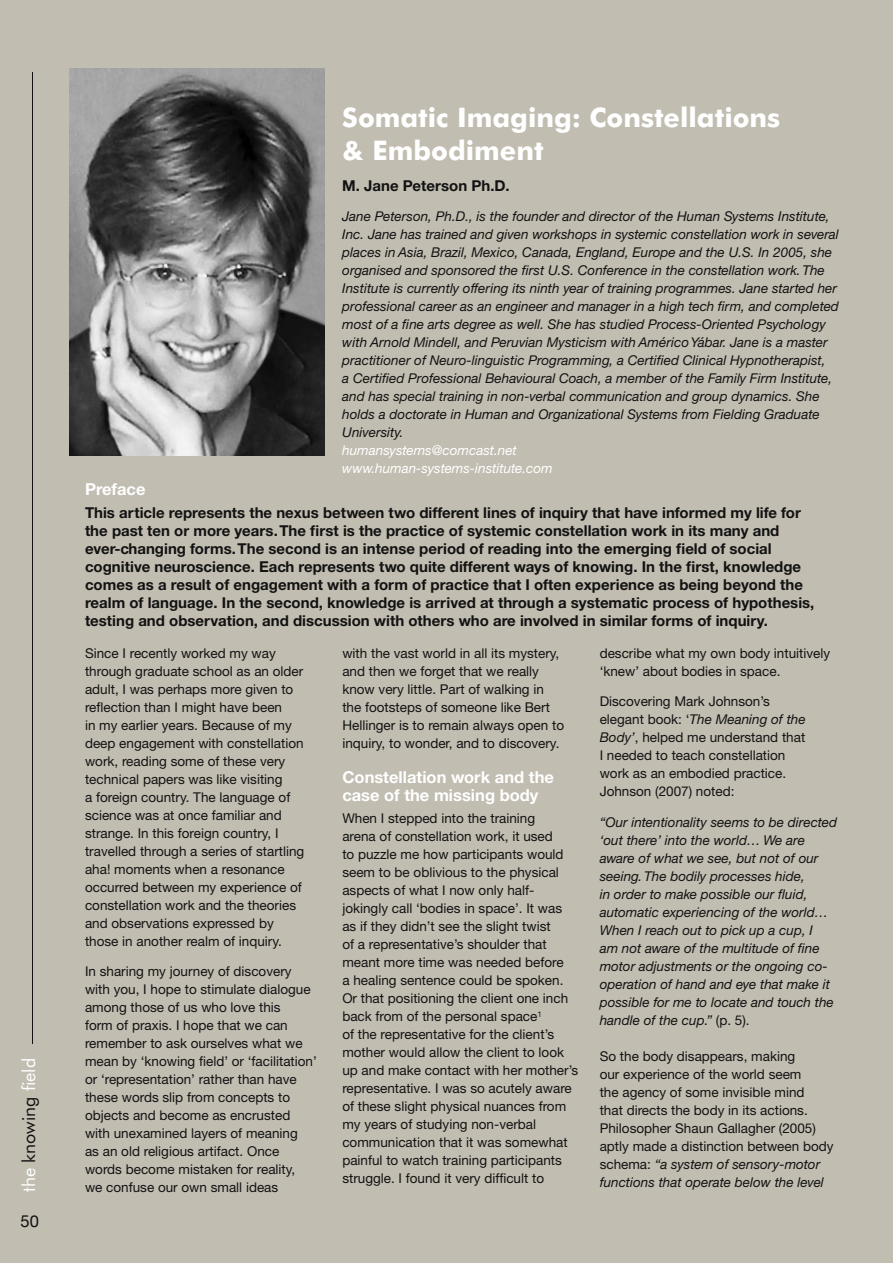
<style>
.page{position:relative;width:893px;height:1263px;background:#c2bdb1}
.page>*{position:absolute;margin:0;border:0;box-sizing:border-box;transform-origin:0 0}
.t1{font:700 27px/32.4px "Futura BT";color:#fff}
.t2{font:18px "Futura BT";color:#fff}
.t3{font:700 16.5px/18px "Helvetica Neue CE";color:#fff}
.t4{font:16.5px "Helvetica Neue";color:#121212}
.t5{font:700 15px/18px "Helvetica Neue CE";color:#121212}
.t6{font:13.5px/18px "Helvetica Neue";color:#121212}
.t7{font:italic 13.5px/18px "Helvetica Neue CE";color:#121212}
.t8{font:italic 13.5px/18px "Helvetica Neue CE";color:#fff}
.s1{color:#121212}
.s2{font-family:"Helvetica Neue";font-style:normal}
.s3{font-family:"Helvetica Neue CE";font-style:italic}
</style>
<div class="page">
<hr style="left:33px;top:72px;width:1px;height:972px;background:#121212">
<img style="left:69px;top:68px;width:255px;height:387px">
<h2 class="t2" style="left:18px;top:1192px;width:136px;rotate:-90deg">the <span class="s1">knowing</span> field</h2>
<p class="t4" style="left:21px;top:1211px;width:20px">50</p>
<h1 class="t1" style="left:342px;top:101px;width:439px">Somatic Imaging: Constellations &amp; Embodiment</h1>
<p class="t5" style="left:342px;top:176px;width:169px">M. Jane Peterson Ph.D.</p>
<p class="t7" style="left:342px;top:208px;width:498px">Jane Peterson, Ph.D., is the founder and director of the Human Systems Institute, Inc. Jane has trained and given workshops in systemic constellation work in several places in Asia, Brazil, Mexico, Canada, England, Europe and the U.S. In 2005, she organised and sponsored the first U.S. Conference in the constellation work. The Institute is currently offering its ninth year of training programmes. Jane started her professional career as an engineer and manager in a high tech firm, and completed most of a fine arts degree as well. She has studied Process-Oriented Psychology with Arnold Mindell, and Peruvian Mysticism with Américo Yábar. Jane is a master practitioner of Neuro-linguistic Programming, a Certified Clinical Hypnotherapist,<br>a Certified Professional Behavioural Coach, a member of the Family Firm Institute, and has special training in non-verbal communication and group dynamics. She holds a doctorate in Human and Organizational Systems from Fielding Graduate University.</p>
<p class="t8" style="left:342px;top:442px;width:212px">humansystems@comcast.net www.human-systems-institute.com</p>
<p class="t3" style="left:85px;top:481px;width:62px">Preface</p>
<p class="t5" style="left:85px;top:503px;width:731px">This article represents the nexus between two different lines of inquiry that have informed my life for the past ten or more years. The first is the practice of systemic constellation work in its many and ever-changing forms. The second is an intense period of reading into the emerging field of social cognitive neuroscience. Each represents two quite different ways of knowing. In the first, knowledge comes as a result of engagement with a form of practice that I often experience as being beyond the realm of language. In the second, knowledge is arrived at through a systematic process of hypothesis, testing and observation, and discussion with others who are involved in similar forms of inquiry.</p>
<p class="t6" style="left:85px;top:644px;width:221px">Since I recently worked my way through graduate school as an older adult, I was perhaps more given to reflection than I might have been<br>in my earlier years. Because of my deep engagement with constellation work, reading some of these very technical papers was like visiting<br>a foreign country. The language of science was at once familiar and strange. In this foreign country, I travelled through a series of startling aha! moments when a resonance occurred between my experience of constellation work and the theories and observations expressed by those in another realm of inquiry.</p>
<p class="t6" style="left:85px;top:962px;width:233px">In sharing my journey of discovery with you, I hope to stimulate dialogue among those of us who love this<br>form of praxis. I hope that we can remember to ask ourselves what we mean by ‘knowing field’ or ‘facilitation’ or ‘representation’ rather than have these words slip from concepts to objects and become as encrusted with unexamined layers of meaning<br>as an old religious artifact. Once words become mistaken for reality,<br>we confuse our own small ideas</p>
<p class="t6" style="left:342px;top:644px;width:223px">with the vast world in all its mystery, and then we forget that we really know very little. Part of walking in the footsteps of someone like Bert Hellinger is to remain always open to inquiry, to wonder, and to discovery.</p>
<p class="t3" style="left:342px;top:768px;width:213px">Constellation work and the case of the missing body</p>
<p class="t6" style="left:342px;top:809px;width:237px">When I stepped into the training<br>arena of constellation work, it used<br>to puzzle me how participants would seem to be oblivious to the physical aspects of what I now only half&shy;jokingly call ‘bodies in space’. It was as if they didn’t see the slight twist<br>of a representative’s shoulder that meant more time was needed before<br>a healing sentence could be spoken.<br>Or that positioning the client one inch back from of the personal space<sup>1<br></sup>of the representative for the client’s mother would allow the client to look up and make contact with her mother’s representative. I was so acutely aware of these slight physical nuances from my years of studying non-verbal communication that it was somewhat painful to watch training participants struggle. I found it very difficult to</p>
<p class="t6" style="left:600px;top:644px;width:232px">describe what my own body intuitively ‘knew’ about bodies in space.</p>
<p class="t6" style="left:600px;top:692px;width:172px">Discovering Mark Johnson’s</p>
<p class="t7" style="left:600px;top:711px;width:208px"><span class="s2">elegant book: ‘</span>The Meaning of the</p>
<p class="t6" style="left:600px;top:728px;width:207px"><span class="s3">Body’</span>, helped me understand that<br>I needed to teach constellation work as an embodied practice.<br>Johnson (2007) noted:</p>
<p class="t7" style="left:600px;top:813px;width:239px">“Our intentionality seems to be directed ‘out there’ into the world… We are aware of what we see, but not of our seeing. The bodily processes hide,<br>in order to make possible our fluid, automatic experiencing of the world… When I reach out to pick up a cup, I<br>am not aware of the multitude of fine motor adjustments or the ongoing co&shy;operation of hand and eye that make it possible for me to locate and touch the handle of the cup.” <span class="s2">(p. 5).</span></p>
<p class="t6" style="left:600px;top:1047px;width:235px">So the body disappears, making<br>our experience of the world seem<br>the agency of some invisible mind<br>that directs the body in its actions.<br>Philosopher Shaun Gallagher (2005) aptly made a distinction between body</p>
<p class="t7" style="left:600px;top:1155px;width:226px"><span class="s2">schema:</span> “a system of sensory-motor functions that operate below the level</p>
</div>
